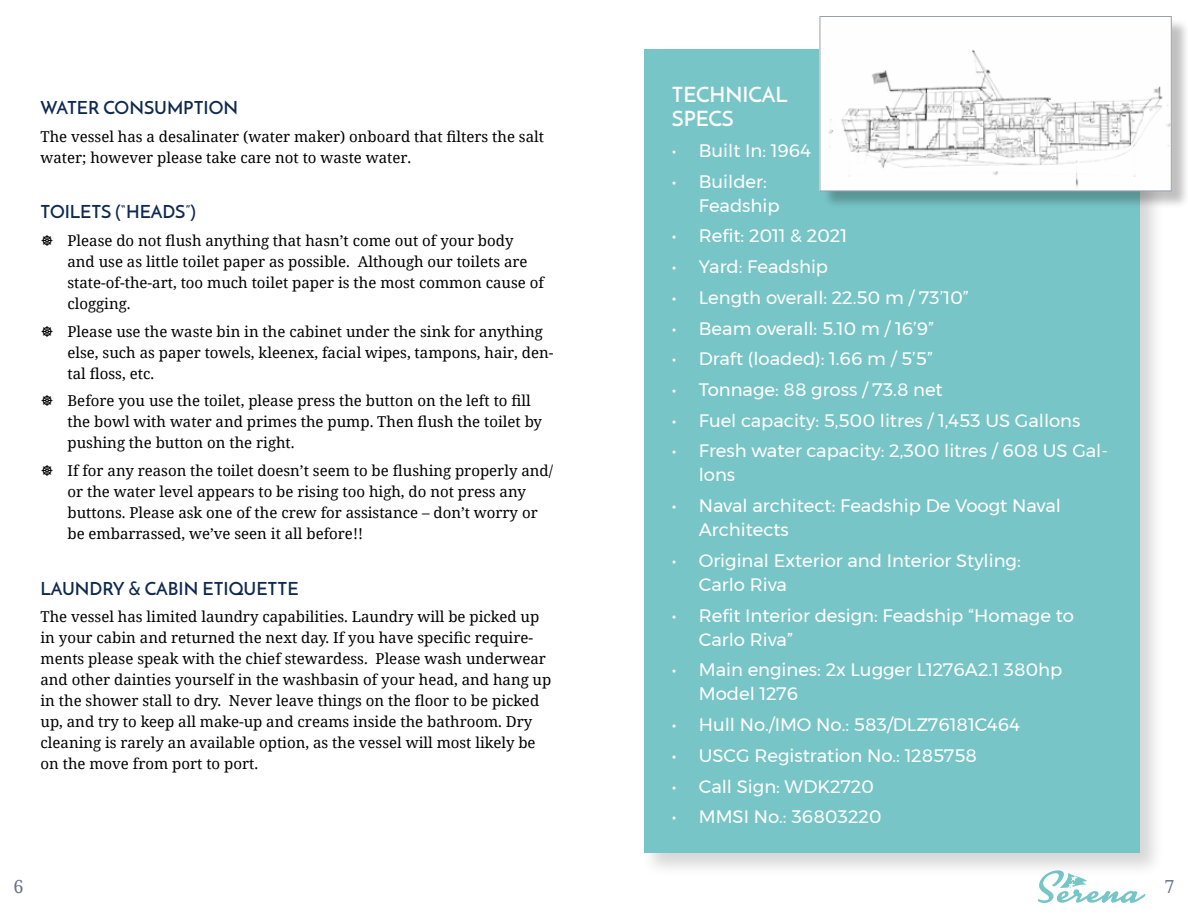
<style>
.page{position:relative;width:1188px;height:918px;background:#fff}
.page>*{position:absolute;margin:0;border:0;box-sizing:border-box;transform-origin:0 0}
.t1{font:21px/24px "Reem Kufi";color:#fff}
.t2{font:18px/24px "Montserrat";color:#fff}
.t3{font:18px "Reem Kufi";color:#0e2850}
.t4{font:18px "Noto Serif";color:#67738d}
.t5{font:15px/21px "Noto Serif";color:#000}
</style>
<div class="page">
<svg style="left:1038px;top:878px;width:108px;height:25px"></svg>
<div style="left:640px;top:45px;width:525px;height:833px;background:#000;opacity:.16"></div>
<div style="left:645px;top:50px;width:495px;height:803px;background:#78c5c7"></div>
<div style="left:822px;top:19px;width:366px;height:191px;background:#000;opacity:.25"></div>
<img style="left:822px;top:19px;width:348px;height:170px">
<div style="left:820px;top:16px;width:352px;height:175px;border:1px solid #989fad"></div>
<p class="t3" style="left:40px;top:95px;width:199px">WATER CONSUMPTION</p>
<p class="t5" style="left:40px;top:125px;width:505px">The vessel has a desalinater (water maker) onboard that filters the salt water; however please take care not to waste water.</p>
<p class="t3" style="left:40px;top:200px;width:157px">TOILETS (“HEADS”)</p>
<p class="t5" style="left:68px;top:229px;width:478px">Please do not flush anything that hasn’t come out of your body and use as little toilet paper as possible. Although our toilets are state-of-the-art, too much toilet paper is the most common cause of clogging.</p>
<p class="t5" style="left:68px;top:320px;width:488px">Please use the waste bin in the cabinet under the sink for anything else, such as paper towels, kleenex, facial wipes, tampons, hair, den&shy;tal floss, etc.</p>
<p class="t5" style="left:68px;top:390px;width:476px">Before you use the toilet, please press the button on the left to fill the bowl with water and primes the pump. Then flush the toilet by pushing the button on the right.</p>
<p class="t5" style="left:68px;top:460px;width:487px">If for any reason the toilet doesn’t seem to be flushing properly and/ or the water level appears to be rising too high, do not press any buttons. Please ask one of the crew for assistance – don’t worry or be embarrassed, we’ve seen it all before!!</p>
<p class="t3" style="left:40px;top:576px;width:260px">LAUNDRY &amp; CABIN ETIQUETTE</p>
<p class="t5" style="left:40px;top:606px;width:512px">The vessel has limited laundry capabilities. Laundry will be picked up in your cabin and returned the next day. If you have specific require&shy;ments please speak with the chief stewardess. Please wash underwear and other dainties yourself in the washbasin of your head, and hang up in the shower stall to dry. Never leave things on the floor to be picked up, and try to keep all make-up and creams inside the bathroom. Dry cleaning is rarely an available option, as the vessel will most likely be on the move from port to port.</p>
<h1 class="t1" style="left:672px;top:84px;width:117px">TECHNICAL<br>SPECS</h1>
<p class="t2" style="left:672px;top:138px;width:141px">• Built In: 1964</p>
<p class="t2" style="left:699px;top:169px;width:82px;text-indent:-27px">• Builder:<br>Feadship</p>
<p class="t2" style="left:672px;top:224px;width:177px">• Refit: 2011 &amp; 2021</p>
<p class="t2" style="left:672px;top:254px;width:158px">• Yard: Feadship</p>
<p class="t2" style="left:672px;top:285px;width:299px">• Length overall: 22.50 m / 73’10”</p>
<p class="t2" style="left:672px;top:316px;width:264px">• Beam overall: 5.10 m / 16’9”</p>
<p class="t2" style="left:672px;top:347px;width:263px">• Draft (loaded): 1.66 m / 5’5”</p>
<p class="t2" style="left:672px;top:377px;width:272px">• Tonnage: 88 gross / 73.8 net</p>
<p class="t2" style="left:672px;top:408px;width:410px">• Fuel capacity: 5,500 litres / 1,453 US Gallons</p>
<p class="t2" style="left:699px;top:439px;width:411px;text-indent:-27px">• Fresh water capacity: 2,300 litres / 608 US Gal&shy;lons</p>
<p class="t2" style="left:699px;top:494px;width:364px;text-indent:-27px">• Naval architect: Feadship De Voogt Naval<br>Architects</p>
<p class="t2" style="left:699px;top:548px;width:323px;text-indent:-27px">• Original Exterior and Interior Styling:<br>Carlo Riva</p>
<p class="t2" style="left:699px;top:603px;width:377px;text-indent:-27px">• Refit Interior design: Feadship “Homage to<br>Carlo Riva”</p>
<p class="t2" style="left:699px;top:658px;width:365px;text-indent:-27px">• Main engines: 2x Lugger L1276A2.1 380hp<br>Model 1276</p>
<p class="t2" style="left:672px;top:713px;width:350px">• Hull No./IMO No.: 583/DLZ76181C464</p>
<p class="t2" style="left:672px;top:743px;width:307px">• USCG Registration No.: 1285758</p>
<p class="t2" style="left:672px;top:774px;width:204px">• Call Sign: WDK2720</p>
<p class="t2" style="left:672px;top:805px;width:211px">• MMSI No.: 36803220</p>
<p class="t4" style="left:14px;top:874px;width:12px">6</p>
<p class="t4" style="left:1164px;top:874px;width:12px">7</p>
</div>
